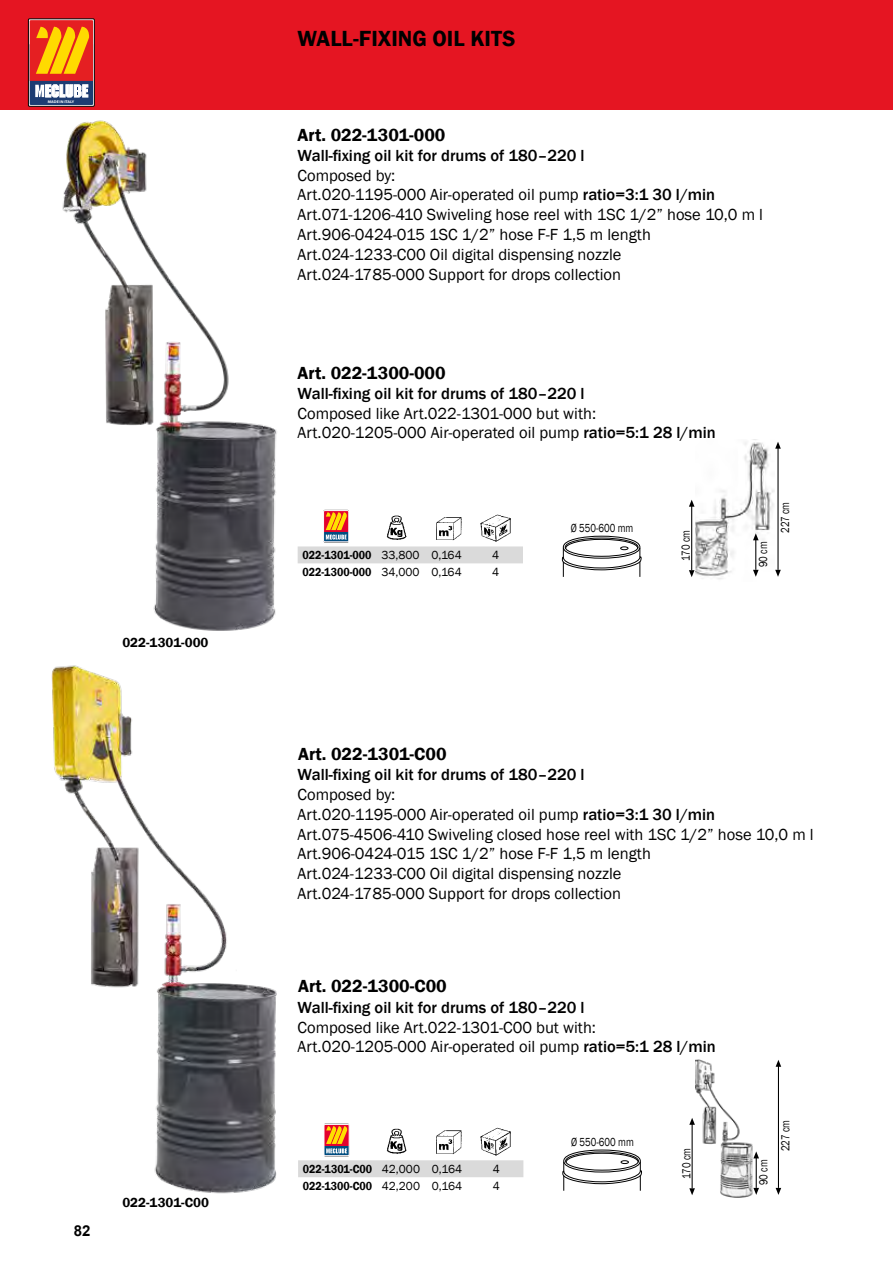
<style>
.page{position:relative;width:893px;height:1263px;background:#fff}
.page>*{position:absolute;margin:0;border:0;box-sizing:border-box;transform-origin:0 0}
.t1{font:600 22.5px "Franklin Gothic";color:#000}
.t2{font:600 18px "Franklin Gothic";color:#000}
.t3{font:16.5px/19.8px "Franklin Gothic";color:#000}
.t4{font:500 16.5px "Franklin Gothic";color:#000}
.t5{font:700 15px "Arial";color:#000}
.t6{font:600 13.5px "Franklin Gothic";color:#000}
.t7{font:600 12px "Franklin Gothic";color:#000;scale:.9 1}
.t8{font:12px "Franklin Gothic";color:#000;scale:.8 1}
.t9{font:12px "Franklin Gothic";color:#000}
.t10{font:700 3.75px "Myriad Pro";color:#fdfdfd;scale:1.06 1}
.s1{font-weight:500}
.s2{font-weight:400}
</style>
<div class="page">
<div style="left:0;top:0;width:893px;height:110px;background:#e51522"></div>
<div style="left:28px;top:19px;width:66px;height:87px;border:1px solid #000"></div>
<svg style="left:30px;top:20px;width:63px;height:85px"></svg>
<img style="left:54px;top:106px;width:223px;height:525px">
<img style="left:51px;top:665px;width:226px;height:529px">
<div style="left:563px;top:536px;width:77px;height:22px;border:1px solid #000;border-radius:50%"></div>
<div style="left:565px;top:538px;width:73px;height:19px;border:1px solid #000;border-radius:50%"></div>
<svg style="left:562px;top:539px;width:80px;height:38px"></svg>
<div style="left:563px;top:1150px;width:78px;height:22px;border:1px solid #000;border-radius:50%"></div>
<div style="left:565px;top:1151px;width:74px;height:19px;border:1px solid #000;border-radius:50%"></div>
<svg style="left:562px;top:1152px;width:80px;height:39px"></svg>
<div style="left:323px;top:510px;width:26px;height:32px;border:1px solid #fff"></div>
<div style="left:324px;top:1124px;width:25px;height:32px;border:1px solid #fff"></div>
<img style="left:695px;top:439px;width:79px;height:140px">
<img style="left:696px;top:1059px;width:63px;height:139px">
<svg style="left:298px;top:511px;width:225px;height:52px"></svg>
<svg style="left:298px;top:1125px;width:225px;height:52px"></svg>
<hr style="left:777px;top:445px;width:2px;height:125px;background:#000">
<hr style="left:778px;top:1063px;width:1px;height:125px;background:#000">
<svg style="left:775px;top:442px;width:6px;height:7px"></svg>
<svg style="left:776px;top:1060px;width:5px;height:7px"></svg>
<svg style="left:775px;top:570px;width:6px;height:7px"></svg>
<svg style="left:776px;top:1188px;width:5px;height:7px"></svg>
<hr style="left:755px;top:539px;width:1px;height:31px;background:#000">
<hr style="left:756px;top:1157px;width:1px;height:31px;background:#000">
<svg style="left:753px;top:533px;width:6px;height:7px"></svg>
<svg style="left:753px;top:1151px;width:6px;height:7px"></svg>
<svg style="left:753px;top:570px;width:6px;height:7px"></svg>
<svg style="left:753px;top:1188px;width:6px;height:7px"></svg>
<hr style="left:691px;top:503px;width:1px;height:67px;background:#000">
<hr style="left:692px;top:1121px;width:1px;height:67px;background:#000">
<svg style="left:689px;top:500px;width:5px;height:7px"></svg>
<svg style="left:689px;top:1118px;width:6px;height:7px"></svg>
<svg style="left:689px;top:570px;width:5px;height:7px"></svg>
<svg style="left:689px;top:1188px;width:6px;height:7px"></svg>
<p class="t10" style="left:48px;top:99px;width:26px">MADE IN ITALY</p>
<p class="t6" style="left:122px;top:634px;width:88px">022-1301-000</p>
<p class="t5" style="left:74px;top:1220px;width:18px">82</p>
<p class="t6" style="left:122px;top:1194px;width:88px">022-1301-C00</p>
<h1 class="t1" style="left:298px;top:24px;width:219px">WALL-FIXING OIL KITS</h1>
<p class="t2" style="left:298px;top:123px;width:149px">Art. 022-1301-000</p>
<p class="t4" style="left:298px;top:145px;width:288px">Wall-fixing oil kit for drums of 180–220 l</p>
<p class="t3" style="left:298px;top:166px;width:467px">Composed by:<br>Art.020-1195-000 Air-operated oil pump <span class="s1">ratio=3:1 30 l/min </span>Art.071-1206-410 Swiveling hose reel with 1SC 1/2” hose 10,0 m l Art.906-0424-015 1SC 1/2” hose F-F 1,5 m length Art.024-1233-C00 Oil digital dispensing nozzle<br>Art.024-1785-000 Support for drops collection</p>
<p class="t2" style="left:298px;top:361px;width:150px">Art. 022-1300-000</p>
<p class="t4" style="left:298px;top:383px;width:288px">Wall-fixing oil kit for drums of 180–220 l</p>
<p class="t3" style="left:298px;top:403px;width:420px">Composed like Art.022-1301-000 but with:<br>Art.020-1205-000 Air-operated oil pump <span class="s1">ratio=5:1 28 l/min</span></p>
<p class="t7" style="left:303px;top:548px;width:178px">022-1301-000 <span class="s2">33,800 0,164</span></p>
<p class="t9" style="left:492px;top:548px;width:9px">4</p>
<p class="t7" style="left:303px;top:565px;width:178px">022-1300-000 <span class="s2">34,000 0,164</span></p>
<p class="t9" style="left:492px;top:565px;width:9px">4</p>
<p class="t8" style="left:571px;top:521px;width:80px">Ø 550-600 mm</p>
<p class="t8" style="left:678px;top:561px;width:40px;rotate:-90deg">170 cm</p>
<p class="t8" style="left:755px;top:567px;width:34px;rotate:-90deg">90 cm</p>
<p class="t8" style="left:778px;top:533px;width:40px;rotate:-90deg">227 cm</p>
<p class="t2" style="left:298px;top:743px;width:150px">Art. 022-1301-C00</p>
<p class="t4" style="left:298px;top:764px;width:288px">Wall-fixing oil kit for drums of 180–220 l</p>
<p class="t3" style="left:298px;top:785px;width:518px">Composed by:<br>Art.020-1195-000 Air-operated oil pump <span class="s1">ratio=3:1 30 l/min </span>Art.075-4506-410 Swiveling closed hose reel with 1SC 1/2” hose 10,0 m l Art.906-0424-015 1SC 1/2” hose F-F 1,5 m length<br>Art.024-1233-C00 Oil digital dispensing nozzle<br>Art.024-1785-000 Support for drops collection</p>
<p class="t2" style="left:298px;top:975px;width:150px">Art. 022-1300-C00</p>
<p class="t4" style="left:298px;top:997px;width:288px">Wall-fixing oil kit for drums of 180–220 l</p>
<p class="t3" style="left:298px;top:1017px;width:420px">Composed like Art.022-1301-C00 but with:<br>Art.020-1205-000 Air-operated oil pump <span class="s1">ratio=5:1 28 l/min</span></p>
<p class="t7" style="left:303px;top:1161px;width:179px">022-1301-C00 <span class="s2">42,000 0,164</span></p>
<p class="t9" style="left:493px;top:1161px;width:9px">4</p>
<p class="t7" style="left:303px;top:1178px;width:179px">022-1300-C00 <span class="s2">42,200 0,164</span></p>
<p class="t9" style="left:493px;top:1178px;width:9px">4</p>
<p class="t8" style="left:571px;top:1135px;width:80px">Ø 550-600 mm</p>
<p class="t8" style="left:679px;top:1179px;width:40px;rotate:-90deg">170 cm</p>
<p class="t8" style="left:756px;top:1185px;width:34px;rotate:-90deg">90 cm</p>
<p class="t8" style="left:778px;top:1151px;width:40px;rotate:-90deg">227 cm</p>
</div>
